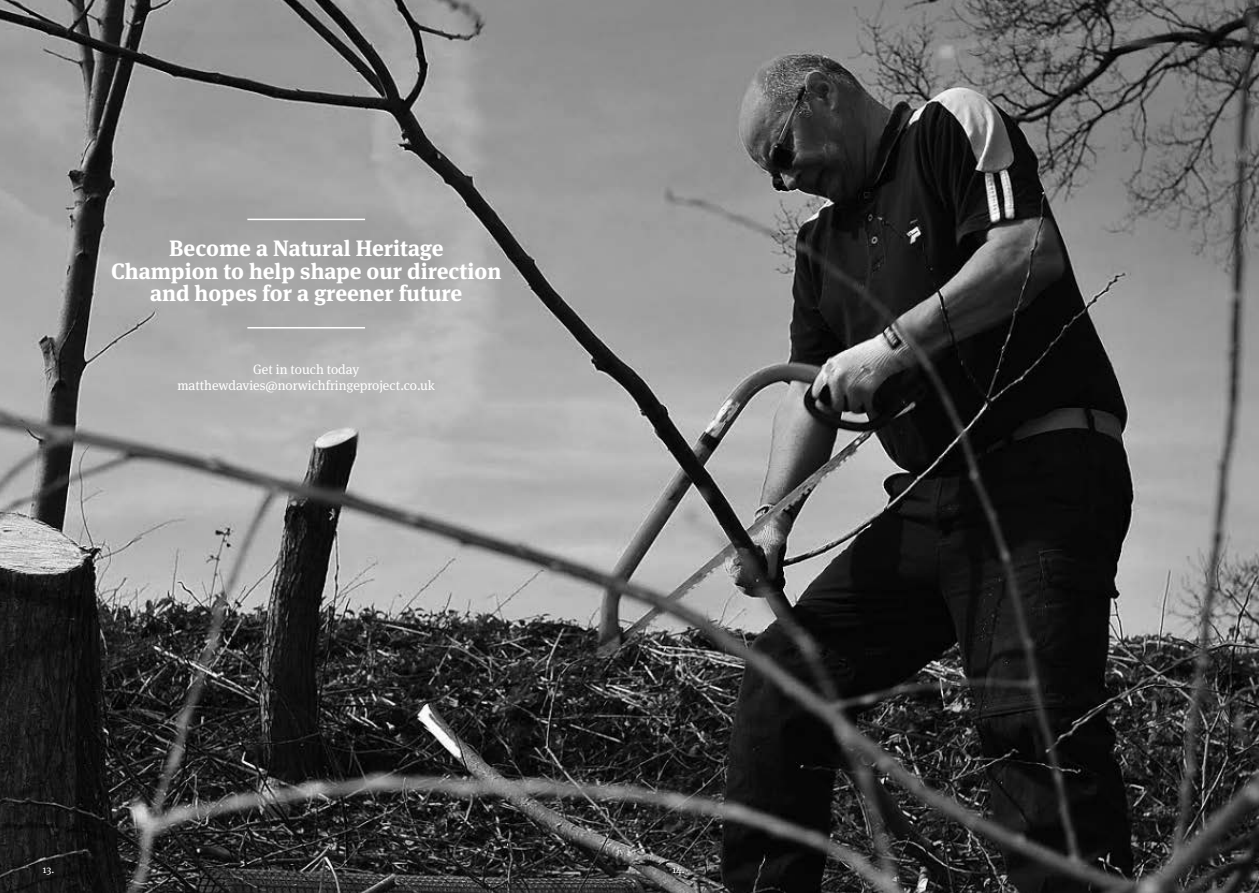
<style>
.page{position:relative;width:1259px;height:893px;background:#fff}
.page>*{position:absolute;margin:0;border:0;box-sizing:border-box;transform-origin:0 0}
.t1{font:700 22.2px/22.5px "Meta Serif";color:#fff;text-align:center}
.t2{font:13.5px/16.5px "Meta Serif";color:#fff;text-align:center}
.t3{font:10.5px "Meta Serif";color:#fff}
</style>
<div class="page">
<img style="left:0;top:0;width:1259px;height:893px">
<hr style="left:247px;top:219px;width:118px;height:1px;background:#fff">
<hr style="left:247px;top:327px;width:118px;height:2px;background:#fff">
<p class="t1" style="left:111px;top:235px;width:392px">Become a Natural Heritage<br>Champion to help shape our direction and hopes for a greener future</p>
<p class="t2" style="left:177px;top:359px;width:259px">Get in touch today matthewdavies@norwichfringeproject.co.uk</p>
<p class="t3" style="left:43px;top:860px;width:13px">13.</p>
<p class="t3" style="left:672px;top:860px;width:14px">14.</p>
</div>
